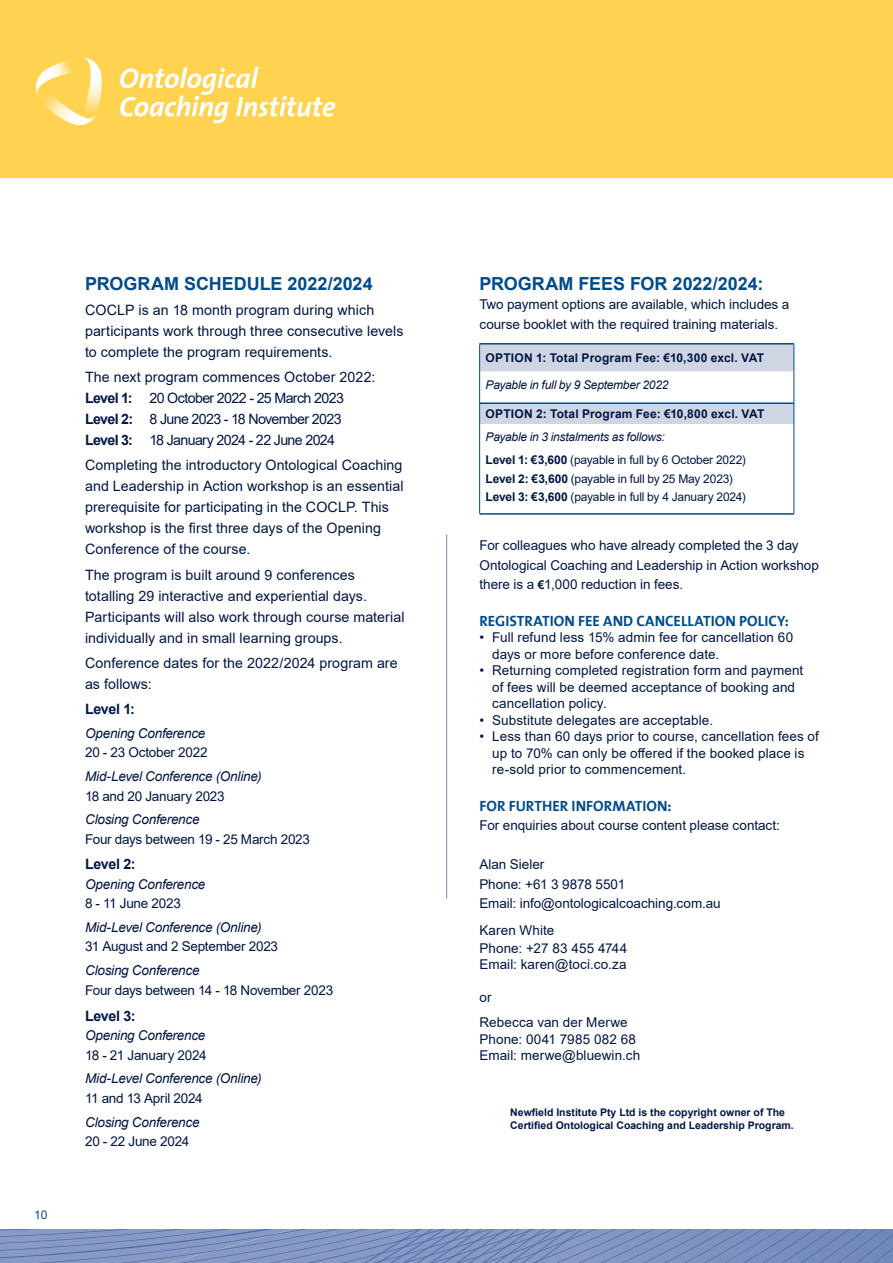
<style>
.page{position:relative;width:893px;height:1263px;background:#fff}
.page>*{position:absolute;margin:0;border:0;box-sizing:border-box;transform-origin:0 0}
.t1{font:700 18px "Arial";color:#004b8d}
.t2{font:15px "The Sans 7 Bold Plain";color:#004b8d}
.t3{font:14.25px/21px "Arial";letter-spacing:.005em;color:#001645}
.t4{font:14.25px/21px "Arial";letter-spacing:-.045em;color:#001645}
.t5{font:700 14.25px "Arial";letter-spacing:-.025em;color:#001645}
.t6{font:13.5px/16.5px "Arial";color:#001645}
.t7{font:italic 13.5px "Arial";letter-spacing:-.02em;color:#001645}
.t8{font:13.5px "Arial";letter-spacing:-.02em;color:#001645}
.t9{font:italic 12px/23px "Arial";letter-spacing:-.02em;color:#001645}
.t10{font:12px/18.6px "Arial";letter-spacing:-.015em;color:#001645}
.t11{font:700 12px "Arial";letter-spacing:.015em;color:#001645}
.t12{font:12px "Arial";color:#004b8d}
.t13{font:700 10.5px/13.5px "Arial";color:#001645}
.s1{font-weight:700}
.s2{font-weight:700;font-style:normal}
.s3{font-style:normal}
.s4{font-weight:700;font-size:12px}
</style>
<div class="page">
<svg style="left:0;top:1229px;width:893px;height:34px;background:#7b91be"></svg>
<div style="left:0;top:0;width:893px;height:178px;background:#ffd24f"></div>
<svg style="left:479px;top:344px;width:316px;height:80px"></svg>
<hr style="left:479px;top:424px;width:1px;height:89px;background:#004b8d">
<hr style="left:794px;top:424px;width:1px;height:89px;background:#004b8d">
<hr style="left:480px;top:402px;width:314px;height:2px;background:#004b8d">
<hr style="left:479px;top:513px;width:315px;height:2px;background:#004b8d">
<hr style="left:479px;top:343px;width:315px;height:1px;background:#004b8d">
<hr style="left:446px;top:534px;width:1px;height:365px;background:#758cbb">
<svg style="left:120px;top:67px;width:215px;height:56px"></svg>
<svg style="left:35px;top:57px;width:67px;height:69px"></svg>
<p class="t12" style="left:34px;top:1206px;width:15px">10</p>
<h1 class="t1" style="left:85px;top:270px;width:289px">PROGRAM SCHEDULE 2022/2024</h1>
<p class="t3" style="left:85px;top:299px;width:320px">COCLP is an 18 month program during which participants work through three consecutive levels to complete the program requirements.</p>
<p class="t4" style="left:85px;top:366px;width:292px">The next program commences October 2022:<br><span class="s1">Level 1:</span> 20 October 2022 - 25 March 2023<br><span class="s1">Level 2:</span> 8 June 2023 - 18 November 2023<br><span class="s1">Level 3:</span> 18 January 2024 - 22 June 2024</p>
<p class="t3" style="left:85px;top:455px;width:320px">Completing the introductory Ontological Coaching and Leadership in Action workshop is an essential prerequisite for participating in the COCLP. This workshop is the first three days of the Opening Conference of the course.</p>
<p class="t3" style="left:85px;top:564px;width:321px">The program is built around 9 conferences totalling 29 interactive and experiential days.<br>Participants will also work through course material individually and in small learning groups.</p>
<p class="t3" style="left:85px;top:652px;width:314px">Conference dates for the 2022/2024 program are as follows:</p>
<p class="t5" style="left:85px;top:699px;width:51px">Level 1:</p>
<p class="t7" style="left:85px;top:724px;width:122px">Opening Conference</p>
<p class="t6" style="left:85px;top:744px;width:124px">20 - 23 October 2022</p>
<p class="t7" style="left:85px;top:768px;width:178px">Mid-Level Conference (Online)</p>
<p class="t8" style="left:85px;top:786px;width:141px">18 and 20 January 2023</p>
<p class="t7" style="left:85px;top:811px;width:116px">Closing Conference</p>
<p class="t8" style="left:85px;top:830px;width:227px">Four days between 19 - 25 March 2023</p>
<p class="t5" style="left:85px;top:854px;width:52px">Level 2:</p>
<p class="t7" style="left:85px;top:875px;width:122px">Opening Conference</p>
<p class="t6" style="left:85px;top:895px;width:97px">8 - 11 June 2023</p>
<p class="t7" style="left:85px;top:918px;width:178px">Mid-Level Conference (Online)</p>
<p class="t8" style="left:85px;top:937px;width:195px">31 August and 2 September 2023</p>
<p class="t7" style="left:85px;top:962px;width:116px">Closing Conference</p>
<p class="t8" style="left:85px;top:981px;width:250px">Four days between 14 - 18 November 2023</p>
<p class="t5" style="left:85px;top:1005px;width:52px">Level 3:</p>
<p class="t7" style="left:85px;top:1027px;width:122px">Opening Conference</p>
<p class="t8" style="left:85px;top:1045px;width:123px">18 - 21 January 2024</p>
<p class="t7" style="left:85px;top:1070px;width:178px">Mid-Level Conference (Online)</p>
<p class="t8" style="left:85px;top:1089px;width:119px">11 and 13 April 2024</p>
<p class="t7" style="left:85px;top:1113px;width:116px">Closing Conference</p>
<p class="t6" style="left:85px;top:1133px;width:106px">20 - 22 June 2024</p>
<h1 class="t1" style="left:479px;top:270px;width:286px">PROGRAM FEES FOR 2022/2024:</h1>
<p class="t6" style="left:479px;top:294px;width:311px;line-height:19.5px">Two payment options are available, which includes a course booklet with the required training materials.</p>
<p class="t11" style="left:486px;top:349px;width:280px">OPTION 1: Total Program Fee: €10,300 excl. VAT</p>
<p class="t9" style="left:486px;top:373px;width:184px">Payable in full by 9 September 2022</p>
<p class="t11" style="left:486px;top:405px;width:280px">OPTION 2: Total Program Fee: €10,800 excl. VAT</p>
<p class="t9" style="left:486px;top:426px;width:262px">Payable in 3 instalments as follows:<br><span class="s2">Level 1: €3,600</span> <span class="s3">(payable in full by 6 October 2022)</span></p>
<p class="t10" style="left:486px;top:469px;width:262px"><span class="s1">Level 2: €3,600</span> (payable in full by 25 May 2023)<br><span class="s1">Level 3: €3,600</span> (payable in full by 4 January 2024)</p>
<p class="t6" style="left:479px;top:536px;width:341px;line-height:19.5px">For colleagues who have already completed the 3 day<br>Ontological Coaching and Leadership in Action workshop there is a <span class="s4">€</span>1,000 reduction in fees.</p>
<p class="t2" style="left:479px;top:608px;width:311px">REGISTRATION FEE AND CANCELLATION POLICY:</p>
<p class="t6" style="left:492px;top:629px;width:303px;text-indent:-13px">• Full refund less 15% admin fee for cancellation 60 days or more before conference date.</p>
<p class="t6" style="left:492px;top:662px;width:313px;text-indent:-13px">• Returning completed registration form and payment of fees will be deemed acceptance of booking and cancellation policy.</p>
<p class="t6" style="left:479px;top:712px;width:235px">• Substitute delegates are acceptable.</p>
<p class="t6" style="left:492px;top:728px;width:328px;text-indent:-13px">• Less than 60 days prior to course, cancellation fees of up to 70% can only be offered if the booked place is re-sold prior to commencement.</p>
<p class="t2" style="left:479px;top:793px;width:194px">FOR FURTHER INFORMATION:</p>
<p class="t6" style="left:479px;top:817px;width:302px">For enquiries about course content please contact:</p>
<p class="t6" style="left:479px;top:855px;width:243px;line-height:19.5px">Alan Sieler<br>Phone: +61 3 9878 5501<br>Email: info@ontologicalcoaching.com.au</p>
<p class="t6" style="left:479px;top:921px;width:149px;line-height:18px">Karen White<br>Phone: +27 83 455 4744</p>
<p class="t6" style="left:479px;top:956px;width:149px">Email: karen@toci.co.za</p>
<p class="t6" style="left:479px;top:985px;width:150px;line-height:25px">or<br>Rebecca van der Merwe</p>
<p class="t6" style="left:479px;top:1030px;width:162px">Phone: 0041 7985 082 68<br>Email: merwe@bluewin.ch</p>
<p class="t13" style="left:510px;top:1105px;width:285px">Newfield Institute Pty Ltd is the copyright owner of The<br>Certified Ontological Coaching and Leadership Program.</p>
</div>
